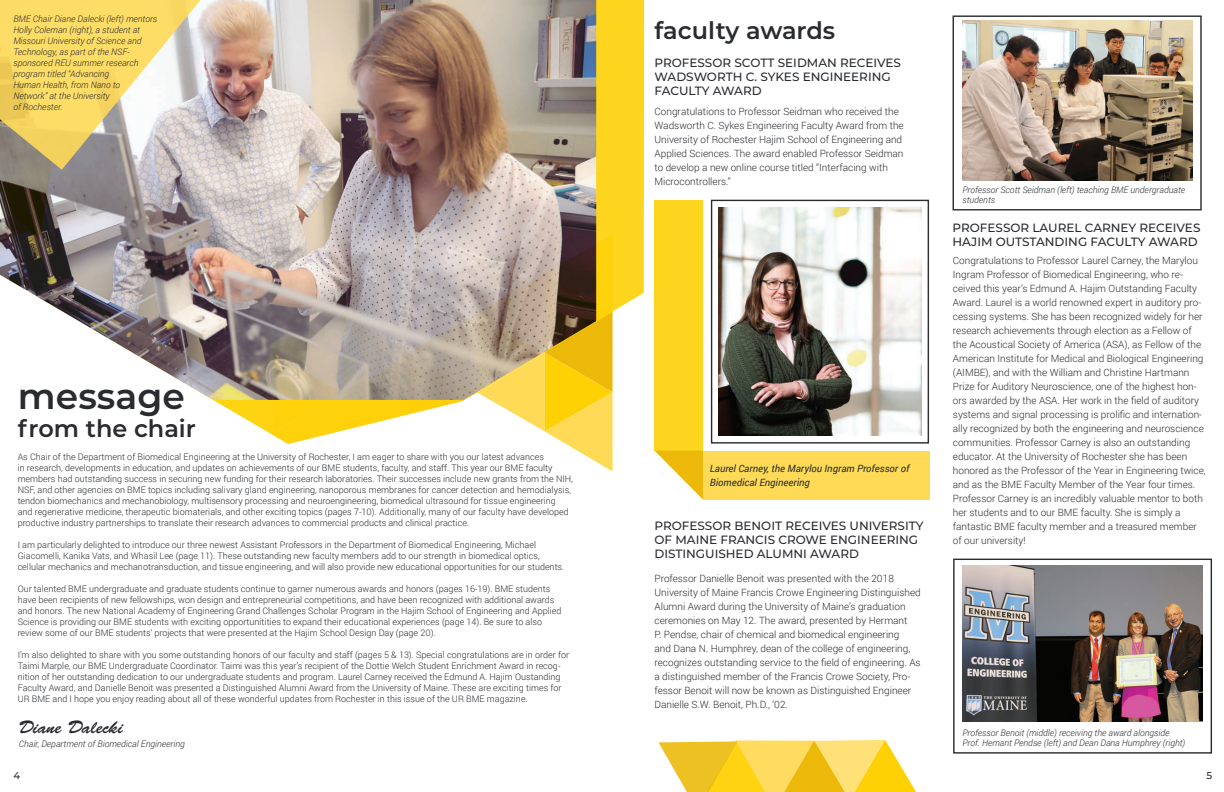
<style>
.page{position:relative;width:1224px;height:792px;background:#fff}
.page>*{position:absolute;margin:0;border:0;box-sizing:border-box;transform-origin:0 0}
.t1{font:600 36px "Montserrat";color:#292b2f}
.t2{font:600 24px "Montserrat";color:#292b2f}
.t3{font:18px "Brush Script Std";color:#292b2f}
.t4{font:500 12px/14px "Montserrat";color:#292b2f}
.t5{font:300 10px/14px "Roboto";color:#292b2f}
.t6{font:italic 10px/14px "Roboto";color:#292b2f}
.t7{font:500 10px "Montserrat";color:#292b2f}
.t8{font:300 9px/11px "Roboto";color:#292b2f}
.t9{font:italic 300 9px/11px "Roboto";color:#292b2f}
</style>
<div class="page">
<div style="left:655px;top:200px;width:48px;height:251px;background:#fed51e"></div>
<div style="left:711px;top:200px;width:218px;height:244px;background:#fff;border:1px solid #292b2f"></div>
<div style="left:703px;top:451px;width:226px;height:49px;background:#ffda57"></div>
<img style="left:719px;top:207px;width:203px;height:229px">
<svg style="left:655px;top:451px;width:48px;height:49px"></svg>
<img style="left:963px;top:565px;width:239px;height:156px">
<div style="left:613px;top:0;width:31px;height:311px;background:#fed51e"></div>
<img style="left:0;top:0;width:613px;height:472px">
<div style="left:953px;top:15px;width:249px;height:195px;background:#fff;border:1px solid #292b2f"></div>
<img style="left:962px;top:21px;width:231px;height:160px">
<svg style="left:659px;top:740px;width:257px;height:52px;background:#f9d54f"></svg>
<div style="left:953px;top:559px;width:259px;height:195px;border:1px solid #292b2f"></div>
<p class="t9" style="left:13px;top:13px;width:145px">BME Chair Diane Dalecki (left) mentors<br>Holly Coleman (right), a student at<br>Missouri University of Science and<br>Technology, as part of the NSF&shy;sponsored REU summer research program titled “Advancing<br>Human Health, from Nano to<br>Network” at the University<br>of Rochester.</p>
<h1 class="t1" style="left:18px;top:371px;width:168px">message</h1>
<h2 class="t2" style="left:18px;top:412px;width:180px">from the chair</h2>
<p class="t8" style="left:18px;top:451px;width:557px">As Chair of the Department of Biomedical Engineering at the University of Rochester, I am eager to share with you our latest advances<br>in research, developments in education, and updates on achievements of our BME students, faculty, and staff. This year our BME faculty members had outstanding success in securing new funding for their research laboratories. Their successes include new grants from the NIH, NSF, and other agencies on BME topics including salivary gland engineering, nanoporous membranes for cancer detection and hemodialysis, tendon biomechanics and mechanobiology, multisensory processing and neuroengineering, biomedical ultrasound for tissue engineering and regenerative medicine, therapeutic biomaterials, and other exciting topics (pages 7-10). Additionally, many of our faculty have developed productive industry partnerships to translate their research advances to commercial products and clinical practice.</p>
<p class="t8" style="left:18px;top:539px;width:548px">I am particularly delighted to introduce our three newest Assistant Professors in the Department of Biomedical Engineering, Michael<br>Giacomelli, Kanika Vats, and Whasil Lee (page 11). These outstanding new faculty members add to our strength in biomedical optics, cellular mechanics and mechanotransduction, and tissue engineering, and will also provide new educational opportunities for our students.</p>
<p class="t8" style="left:18px;top:583px;width:545px">Our talented BME undergraduate and graduate students continue to garner numerous awards and honors (pages 16-19). BME students have been recipients of new fellowships, won design and entrepreneurial competitions, and have been recognized with additional awards and honors. The new National Academy of Engineering Grand Challenges Scholar Program in the Hajim School of Engineering and Applied Science is providing our BME students with exciting opportunitities to expand their educational experiences (page 14). Be sure to also review some of our BME students’ projects that were presented at the Hajim School Design Day (page 20).</p>
<p class="t8" style="left:18px;top:649px;width:553px">I’m also delighted to share with you some outstanding honors of our faculty and staff (pages 5 &amp; 13). Special congratulations are in order for Taimi Marple, our BME Undergraduate Coordinator. Taimi was this year’s recipient of the Dottie Welch Student Enrichment Award in recog&shy;nition of her outstanding dedication to our undergraduate students and program. Laurel Carney received the Edmund A. Hajim Oustanding Faculty Award, and Danielle Benoit was presented a Distinguished Alumni Award from the University of Maine. These are exciting times for UR BME and I hope you enjoy reading about all of these wonderful updates from Rochester in this issue of the UR BME magazine.</p>
<h3 class="t3" style="left:19px;top:718px;width:106px">Diane Dalecki</h3>
<p class="t9" style="left:19px;top:738px;width:168px">Chair, Department of Biomedical Engineering</p>
<p class="t7" style="left:13px;top:769px;width:8px">4</p>
<h2 class="t2" style="left:655px;top:14px;width:182px">faculty awards</h2>
<h3 class="t4" style="left:655px;top:55px;width:248px">PROFESSOR SCOTT SEIDMAN RECEIVES<br>WADSWORTH C. SYKES ENGINEERING<br>FACULTY AWARD</h3>
<p class="t5" style="left:655px;top:104px;width:251px">Congratulations to Professor Seidman who received the Wadsworth C. Sykes Engineering Faculty Award from the University of Rochester Hajim School of Engineering and Applied Sciences. The award enabled Professor Seidman to develop a new online course titled “Interfacing with Microcontrollers.”</p>
<p class="t6" style="left:710px;top:461px;width:201px">Laurel Carney, the Marylou Ingram Professor of<br>Biomedical Engineering</p>
<p class="t7" style="left:787px;top:473px;width:8px">4</p>
<h3 class="t4" style="left:655px;top:518px;width:270px">PROFESSOR BENOIT RECEIVES UNIVERSITY<br>OF MAINE FRANCIS CROWE ENGINEERING<br>DISTINGUISHED ALUMNI AWARD</h3>
<p class="t5" style="left:655px;top:571px;width:268px">Professor Danielle Benoit was presented with the 2018<br>University of Maine Francis Crowe Engineering Distinguished Alumni Award during the University of Maine’s graduation ceremonies on May 12. The award, presented by Hermant<br>P. Pendse, chair of chemical and biomedical engineering<br>and Dana N. Humphrey, dean of the college of engineering, recognizes outstanding service to the field of engineering. As a distinguished member of the Francis Crowe Society, Pro&shy;fessor Benoit will now be known as Distinguished Engineer Danielle S.W. Benoit, Ph.D., ‘02.</p>
<p class="t9" style="left:962px;top:184px;width:224px;line-height:10px">Professor Scott Seidman (left) teaching BME undergraduate students</p>
<h3 class="t4" style="left:953px;top:220px;width:249px">PROFESSOR LAUREL CARNEY RECEIVES<br>HAJIM OUTSTANDING FACULTY AWARD</h3>
<p class="t5" style="left:953px;top:253px;width:254px">Congratulations to Professor Laurel Carney, the Marylou Ingram Professor of Biomedical Engineering, who re&shy;ceived this year’s Edmund A. Hajim Outstanding Faculty Award. Laurel is a world renowned expert in auditory pro&shy;cessing systems. She has been recognized widely for her research achievements through election as a Fellow of the Acoustical Society of America (ASA), as Fellow of the American Institute for Medical and Biological Engineering (AIMBE), and with the William and Christine Hartmann Prize for Auditory Neuroscience, one of the highest hon&shy;ors awarded by the ASA. Her work in the field of auditory systems and signal processing is prolific and internation&shy;ally recognized by both the engineering and neuroscience communities. Professor Carney is also an outstanding educator. At the University of Rochester she has been honored as the Professor of the Year in Engineering twice, and as the BME Faculty Member of the Year four times.<br>Professor Carney is an incredibly valuable mentor to both her students and to our BME faculty. She is simply a fantastic BME faculty member and a treasured member of our university!</p>
<p class="t9" style="left:962px;top:727px;width:224px;line-height:10px">Professor Benoit (middle) receiving the award alongside<br>Prof. Hemant Pendse (left) and Dean Dana Humphrey (right)</p>
<p class="t7" style="left:1207px;top:768px;width:7px">5</p>
</div>
